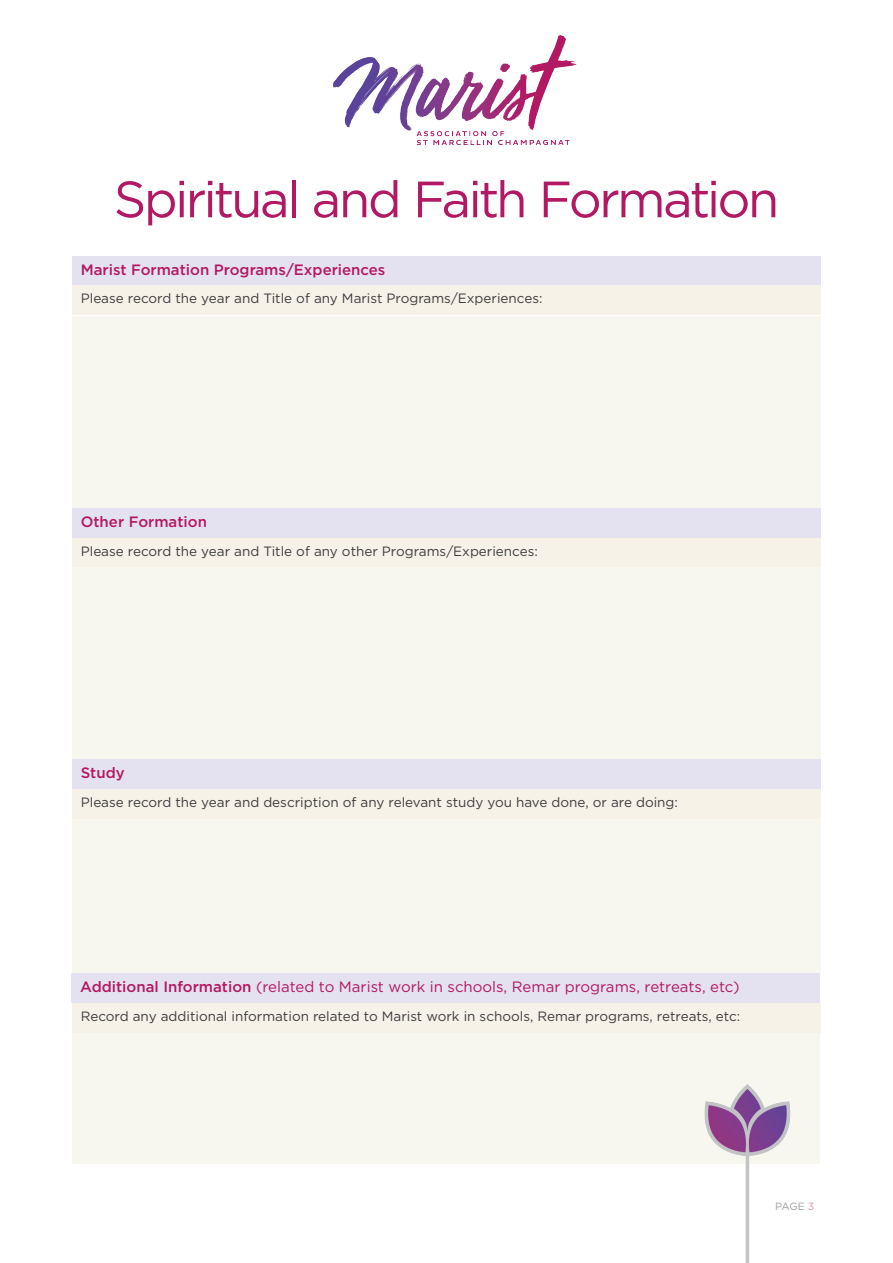
<style>
.page{position:relative;width:893px;height:1263px;background:#fff}
.page>*{position:absolute;margin:0;border:0;box-sizing:border-box;transform-origin:0 0}
.t1{font:51px "Gotham";letter-spacing:-.055em;color:#b21963}
.t2{font:15px "Gotham";color:#b21963}
.t3{font:500 15px "Gotham";color:#b21963}
.t4{font:13.5px "Gotham";color:#3e3e3f}
.t5{font:10.5px "Gotham";color:#9d9fa2}
.s1{font-weight:500}
.s2{color:#d696a8}
</style>
<div class="page">
<div style="left:72px;top:256px;width:749px;height:30px;background:#e4e1f0"></div>
<img style="left:333px;top:35px;width:244px;height:111px">
<div style="left:72px;top:286px;width:749px;height:29px;background:#f7f2e7"></div>
<div style="left:72px;top:508px;width:749px;height:30px;background:#e4e1f0"></div>
<div style="left:72px;top:538px;width:749px;height:30px;background:#f7f2e7"></div>
<div style="left:72px;top:759px;width:749px;height:30px;background:#e4e1f0"></div>
<div style="left:72px;top:789px;width:749px;height:30px;background:#f7f2e7"></div>
<div style="left:72px;top:316px;width:749px;height:191px;background:#f8f7ef"></div>
<div style="left:72px;top:568px;width:749px;height:191px;background:#f8f7ef"></div>
<div style="left:72px;top:819px;width:749px;height:154px;background:#f8f7ef"></div>
<div style="left:72px;top:973px;width:748px;height:30px;background:#e4e1f0"></div>
<div style="left:72px;top:1003px;width:748px;height:161px;background:#f8f7ef"></div>
<img style="left:704px;top:1084px;width:87px;height:179px">
<div style="left:72px;top:1003px;width:749px;height:30px;background:#f7f2e7"></div>
<p class="t1" style="left:114px;top:167px;width:667px">Spiritual and Faith Formation</p>
<p class="t3" style="left:81px;top:259px;width:306px">Marist Formation Programs/Experiences</p>
<p class="t4" style="left:81px;top:290px;width:463px">Please record the year and Title of any Marist Programs/Experiences:</p>
<p class="t3" style="left:81px;top:512px;width:128px">Other Formation</p>
<p class="t4" style="left:81px;top:542px;width:459px">Please record the year and Title of any other Programs/Experiences:</p>
<p class="t3" style="left:81px;top:763px;width:45px">Study</p>
<p class="t4" style="left:81px;top:793px;width:599px">Please record the year and description of any relevant study you have done, or are doing:</p>
<p class="t2" style="left:80px;top:977px;width:661px"><span class="s1">Additional Information</span> (related to Marist work in schools, Remar programs, retreats, etc)</p>
<p class="t4" style="left:81px;top:1007px;width:661px">Record any additional information related to Marist work in schools, Remar programs, retreats, etc:</p>
<p class="t5" style="left:775px;top:1199px;width:40px">PAGE <span class="s2">3</span></p>
</div>
